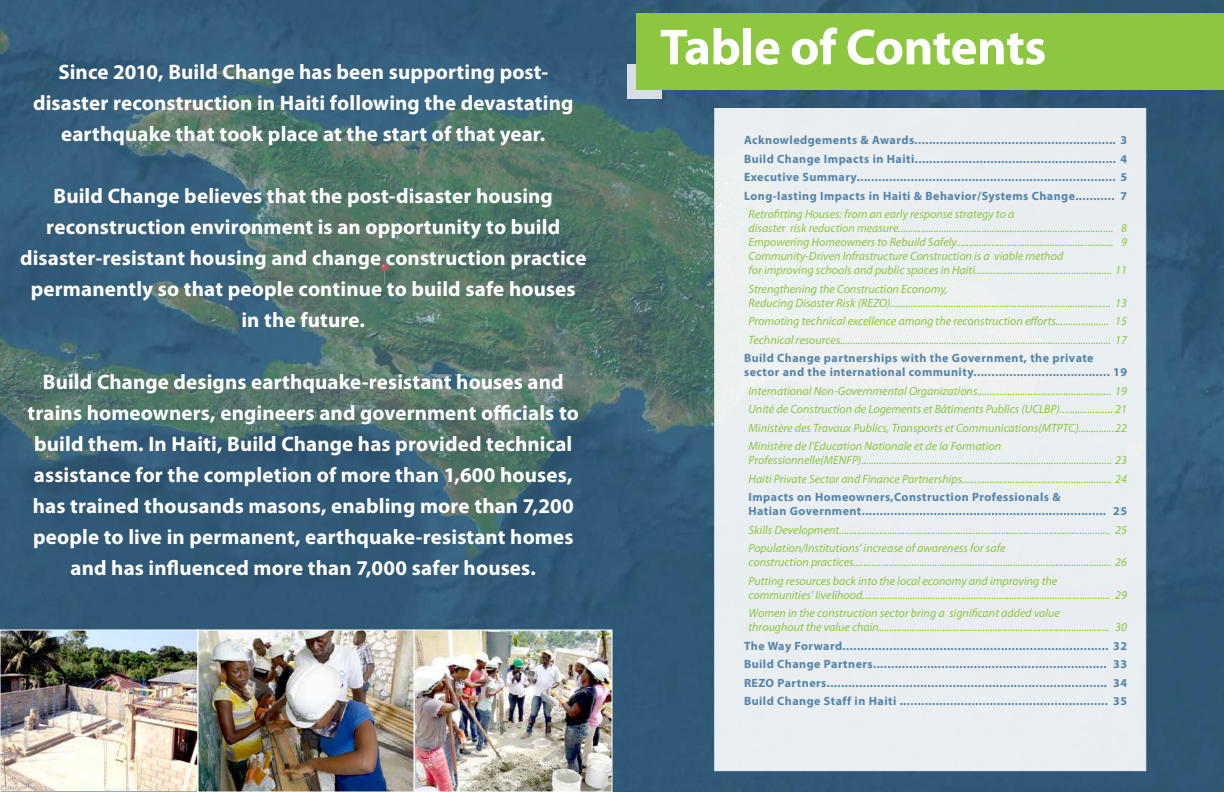
<style>
.page{position:relative;width:1224px;height:792px;background:#fff}
.page>*{position:absolute;margin:0;border:0;box-sizing:border-box;transform-origin:0 0}
.t1{font:700 51px "Myriad Pro";letter-spacing:-.01em;color:#fefefe}
.t2{font:700 21px/31px "Myriad Pro";letter-spacing:.005em;color:#fff;text-align:center}
.t3{font:italic 12px/18.5px "Myriad Pro";color:#8dc63f}
.t4{font:700 12px/18.5px "Myriad Pro";letter-spacing:.04em;color:#5384ab;text-align:justify}
</style>
<div class="page">
<img style="left:0;top:0;width:1224px;height:792px">
<div style="left:714px;top:108px;width:432px;height:663px;background:#eaeef1;border:1px solid #fff"></div>
<div style="left:627px;top:64px;width:35px;height:35px;background:#d6dfe4"></div>
<div style="left:636px;top:13px;width:588px;height:77px;background:#8dc63f"></div>
<img style="left:2px;top:632px;width:608px;height:158px">
<div style="left:414px;top:630px;width:198px;height:162px;border:1px solid #fff"></div>
<div style="left:0;top:630px;width:198px;height:162px;border:1px solid #fff"></div>
<div style="left:198px;top:630px;width:216px;height:162px;border:1px solid #fff"></div>
<h2 class="t2" style="left:33px;top:56px;width:542px">Since 2010, Build Change has been supporting post&shy;disaster reconstruction in Haiti following the devastating earthquake that took place at the start of that year.</h2>
<p class="t2" style="left:20px;top:180px;width:568px">Build Change believes that the post-disaster housing reconstruction environment is an opportunity to build disaster-resistant housing and change construction practice permanently so that people continue to build safe houses in the future.</p>
<p class="t2" style="left:28px;top:366px;width:553px">Build Change designs earthquake-resistant houses and trains homeowners, engineers and government officials to build them. In Haiti, Build Change has provided technical assistance for the completion of more than 1,600 houses, has trained thousands masons, enabling more than 7,200 people to live in permanent, earthquake-resistant homes and has influenced more than 7,000 safer houses.</p>
<h1 class="t1" style="left:660px;top:19px;width:388px">Table of Contents</h1>
<p class="t4" style="left:744px;top:131px;width:385px">Acknowledgements &amp; Awards........................................................ 3<br>Build Change Impacts in Haiti........................................................ 4<br>Executive Summary........................................................................ 5<br>Long-lasting Impacts in Haiti &amp; Behavior/Systems Change........... 7</p>
<p class="t3" style="left:749px;top:207px;width:380px;line-height:14px">Retrofitting Houses: from an early response strategy to a<br>disaster risk reduction measure..................................................................................... 8<br>Empowering Homeowners to Rebuild Safely.............................................................. 9<br>Community-Driven Infrastructure Construction is a viable method<br>for improving schools and public spaces in Haiti...................................................... 11</p>
<p class="t3" style="left:749px;top:281px;width:380px;line-height:14px">Strengthening the Construction Economy,<br>Reducing Disaster Risk (REZO)....................................................................................... 13</p>
<p class="t3" style="left:749px;top:312px;width:380px">Promoting technical excellence among the reconstruction efforts..................... 15<br>Technical resources........................................................................................................... 17</p>
<p class="t4" style="left:744px;top:351px;width:385px;line-height:14px">Build Change partnerships with the Government, the private sector and the international community...................................... 19</p>
<p class="t3" style="left:749px;top:381px;width:380px;text-align:justify">International Non-Governmental Organizations..................................................... 19<br>Unité de Construction de Logements et Bâtiments Publics (UCLBP)..................... 21<br>Ministère des Travaux Publics, Transports et Communications(MTPTC)..............22<br>Ministère de l’Education Nationale et de la Formation</p>
<p class="t3" style="left:749px;top:451px;width:380px">Professionnelle(MENFP)................................................................................................... 23<br>Haiti Private Sector and Finance Partnerships........................................................... 24</p>
<p class="t4" style="left:749px;top:490px;width:380px;line-height:14px">Impacts on Homeowners,Construction Professionals &amp;<br>Hatian Government.................................................................... 25</p>
<p class="t3" style="left:749px;top:520px;width:380px">Skills Development........................................................................................................... 25<br>Population/Institutions’ increase of awareness for safe</p>
<p class="t3" style="left:749px;top:553px;width:380px">construction practices...................................................................................................... 26<br>Putting resources back into the local economy and improving the</p>
<p class="t3" style="left:749px;top:585px;width:380px">communities’ livelihood.................................................................................................. 29<br>Women in the construction sector bring a significant added value</p>
<p class="t3" style="left:749px;top:618px;width:380px">throughout the value chain........................................................................................... 30</p>
<p class="t4" style="left:744px;top:636px;width:385px">The Way Forward.......................................................................... 32<br>Build Change Partners................................................................. 33<br>REZO Partners.............................................................................. 34<br>Build Change Staff in Haiti .......................................................... 35</p>
</div>
